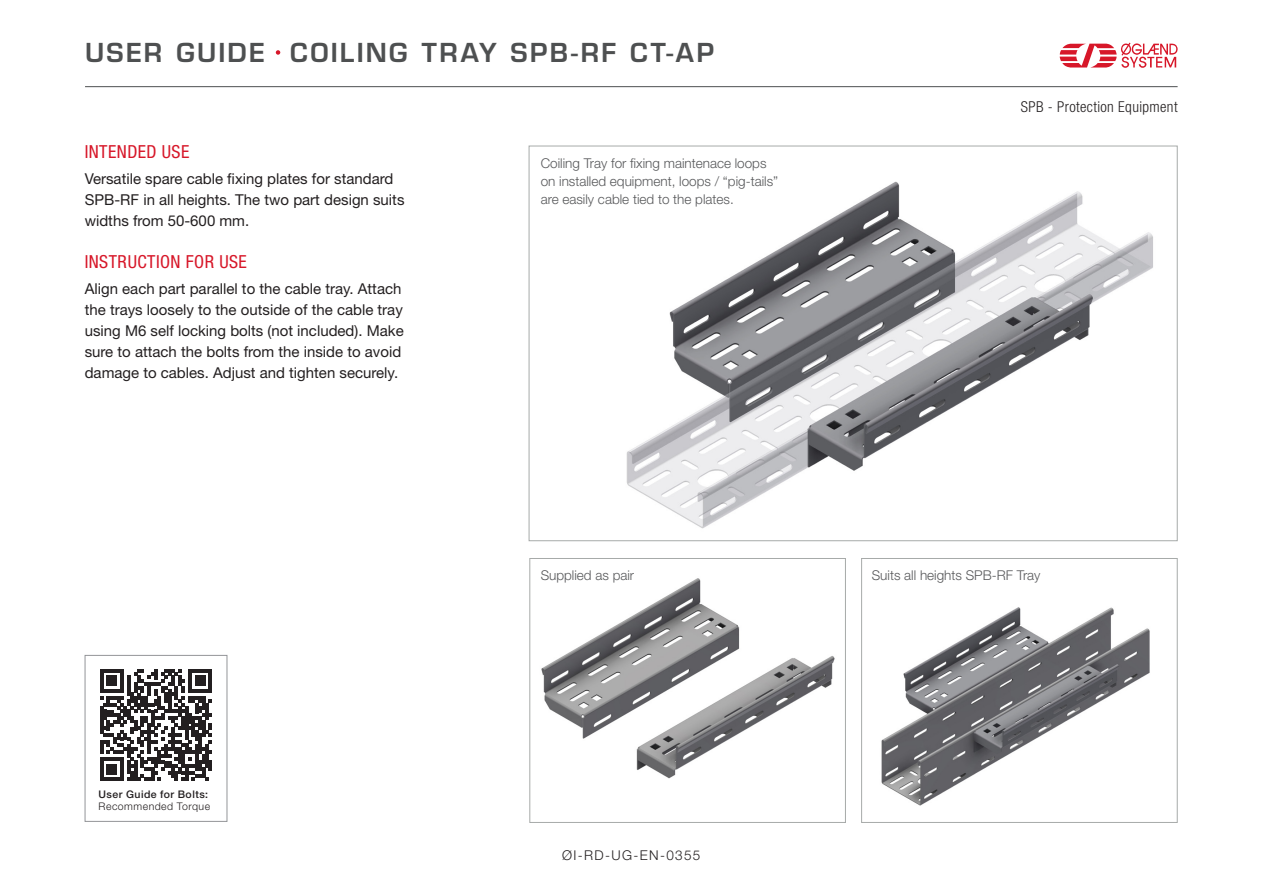
<style>
.page{position:relative;width:1263px;height:893px;background:#fff}
.page>*{position:absolute;margin:0;border:0;box-sizing:border-box;transform-origin:0 0}
.t1{font:600 25.5px "Eurostile LT Std";letter-spacing:.09em;color:#4e5051}
.t2{font:condensed 18px "Helvetica Neue LT Std";letter-spacing:.025em;color:#d71729}
.Brødtekst{font:15px/21px "Helvetica Neue LT Std";color:#231f20}
.t3{font:300 condensed 15px "Helvetica Neue LT Std";letter-spacing:.025em;color:#231f20}
.Bildetekst{font:300 13.5px/18px "Helvetica Neue LT Std";color:#57585a}
.Nummer{font:300 13.5px "Helvetica Neue LT Std";letter-spacing:.1em;color:#231f20}
.t4{font:500 10.5px "Helvetica Neue LT Std";letter-spacing:.045em;color:#231f20}
.t5{font:300 10.5px "Helvetica Neue LT Std";letter-spacing:.045em;color:#231f20}
</style>
<div class="page">
<hr style="left:85px;top:86px;width:1092px;height:1px;background:#4e5051">
<svg style="left:1060px;top:42px;width:117px;height:26px"></svg>
<div style="left:274px;top:49px;width:8px;height:7px;background:#d71729;border-radius:50%"></div>
<div style="left:273px;top:47px;width:10px;height:11px;border:3px solid #fff;border-radius:50%"></div>
<div style="left:85px;top:655px;width:142px;height:167px;border:1px solid #939598"></div>
<svg style="left:100px;top:669px;width:112px;height:112px"></svg>
<img style="left:626px;top:181px;width:527px;height:348px">
<img style="left:881px;top:607px;width:269px;height:199px">
<div style="left:861px;top:558px;width:316px;height:265px;border:1px solid #a7aaa9"></div>
<img style="left:541px;top:578px;width:294px;height:201px">
<div style="left:529px;top:558px;width:317px;height:265px;border:1px solid #a7aaa9"></div>
<h1 class="t1" style="left:85px;top:36px;width:181px">USER GUIDE</h1>
<h2 class="t1" style="left:290px;top:36px;width:426px">COILING TRAY SPB-RF CT-AP</h2>
<h3 class="t2" style="left:85px;top:142px;width:106px">INTENDED USE</h3>
<p class="Brødtekst" style="left:85px;top:168px;width:321px">Versatile spare cable fixing plates for standard<br>SPB-RF in all heights. The two part design suits widths from 50-600 mm.</p>
<h3 class="t2" style="left:85px;top:252px;width:164px">INSTRUCTION FOR USE</h3>
<p class="Brødtekst" style="left:85px;top:278px;width:320px">Align each part parallel to the cable tray. Attach the trays loosely to the outside of the cable tray using M6 self locking bolts (not included). Make sure to attach the bolts from the inside to avoid damage to cables. Adjust and tighten securely.</p>
<p class="Bildetekst" style="left:541px;top:154px;width:239px">Coiling Tray for fixing maintenace loops on installed equipment, loops / “pig-tails” are easily cable tied to the plates.</p>
<p class="t3" style="left:1021px;top:98px;width:158px">SPB - Protection Equipment</p>
<p class="t4" style="left:99px;top:788px;width:111px">User Guide for Bolts:</p>
<p class="t5" style="left:99px;top:800px;width:113px">Recommended Torque</p>
<p class="Bildetekst" style="left:541px;top:566px;width:95px">Supplied as pair</p>
<p class="Bildetekst" style="left:872px;top:566px;width:170px">Suits all heights SPB-RF Tray</p>
<p class="Nummer" style="left:562px;top:847px;width:140px">ØI-RD-UG-EN-0355</p>
</div>
